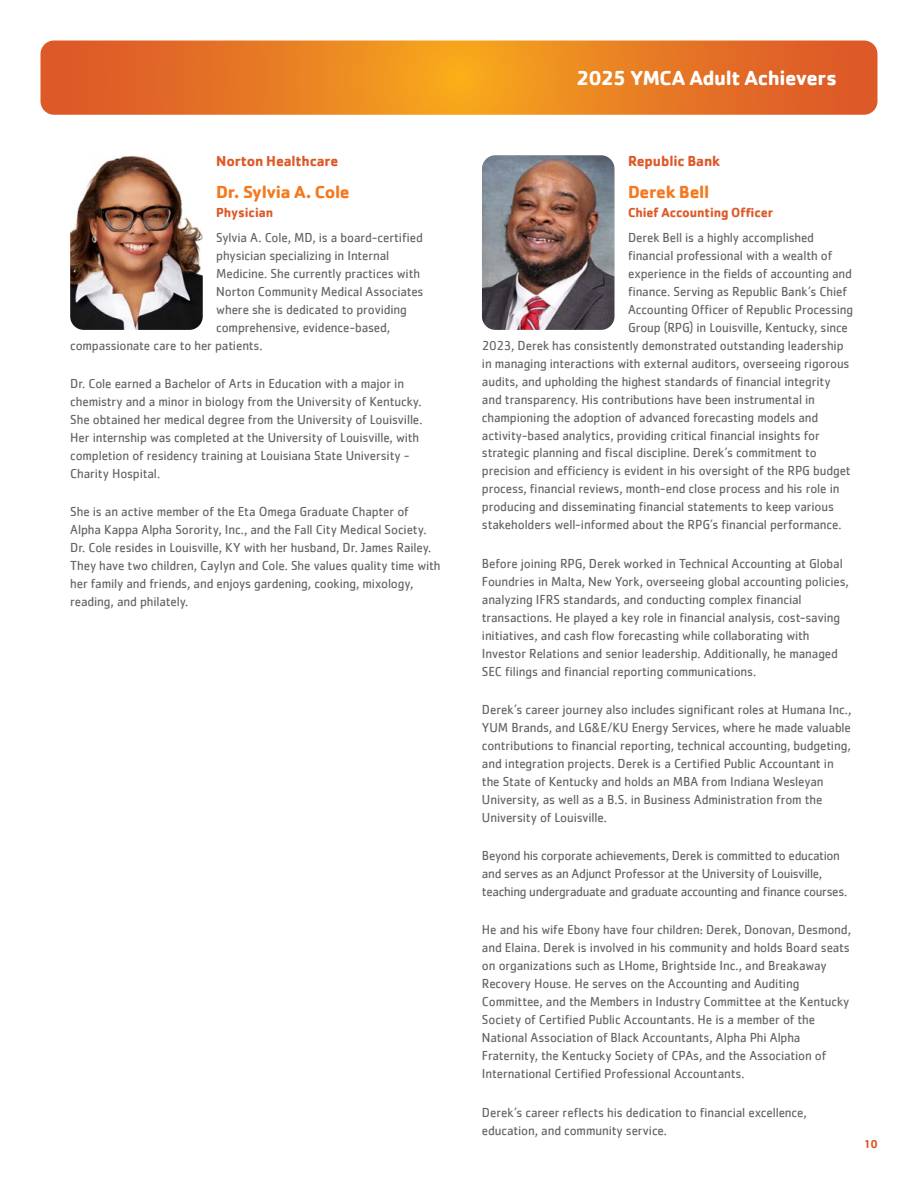
<style>
.page{position:relative;width:918px;height:1188px;background:#fff}
.page>*{position:absolute;margin:0;border:0;box-sizing:border-box;transform-origin:0 0}
.t1{font:700 21px "Cachet";letter-spacing:-.02em;color:#fff}
.t2{font:700 18px "Cachet";letter-spacing:-.02em;color:#f47920}
.t3{font:700 15px "Cachet";letter-spacing:-.01em;color:#dd5928}
.t4{font:13.5px/18px "Cachet";letter-spacing:-.01em;color:#636466}
.t5{font:700 13.5px "Cachet";letter-spacing:-.005em;color:#dd5928}
.t6{font:700 12px "Cachet";color:#dd5928}
</style>
<div class="page">
<svg style="left:40px;top:40px;width:838px;height:75px;background:#e77c26"></svg>
<img style="left:482px;top:155px;width:133px;height:175px">
<img style="left:70px;top:156px;width:133px;height:174px">
<p class="t3" style="left:216px;top:151px;width:124px">Norton Healthcare</p>
<h2 class="t2" style="left:216px;top:180px;width:135px">Dr. Sylvia A. Cole</h2>
<p class="t5" style="left:216px;top:204px;width:58px">Physician</p>
<p class="t4" style="left:216px;top:228px;width:208px">Sylvia A. Cole, MD, is a board-certified</p>
<p class="t4" style="left:216px;top:246px;width:175px">physician specializing in Internal</p>
<p class="t4" style="left:216px;top:264px;width:205px">Medicine. She currently practices with</p>
<p class="t4" style="left:216px;top:282px;width:209px">Norton Community Medical Associates</p>
<p class="t4" style="left:216px;top:300px;width:192px">where she is dedicated to providing</p>
<p class="t4" style="left:216px;top:318px;width:175px">comprehensive, evidence-based,</p>
<p class="t4" style="left:70px;top:336px;width:194px">compassionate care to her patients.</p>
<p class="t4" style="left:70px;top:374px;width:354px">Dr. Cole earned a Bachelor of Arts in Education with a major in chemistry and a minor in biology from the University of Kentucky.<br>She obtained her medical degree from the University of Louisville.<br>Her internship was completed at the University of Louisville, with completion of residency training at Louisiana State University - Charity Hospital.</p>
<p class="t4" style="left:70px;top:502px;width:372px">She is an active member of the Eta Omega Graduate Chapter of Alpha Kappa Alpha Sorority, Inc., and the Fall City Medical Society.<br>Dr. Cole resides in Louisville, KY with her husband, Dr. James Railey.<br>They have two children, Caylyn and Cole. She values quality time with her family and friends, and enjoys gardening, cooking, mixology, reading, and philately.</p>
<h1 class="t1" style="left:577px;top:64px;width:262px">2025 YMCA Adult Achievers</h1>
<p class="t3" style="left:628px;top:151px;width:94px">Republic Bank</p>
<h2 class="t2" style="left:628px;top:180px;width:83px">Derek Bell</h2>
<p class="t5" style="left:628px;top:204px;width:147px">Chief Accounting Officer</p>
<p class="t4" style="left:628px;top:228px;width:188px">Derek Bell is a highly accomplished</p>
<p class="t4" style="left:628px;top:246px;width:206px">financial professional with a wealth of</p>
<p class="t4" style="left:628px;top:264px;width:226px">experience in the fields of accounting and</p>
<p class="t4" style="left:628px;top:282px;width:220px">finance. Serving as Republic Bank’s Chief</p>
<p class="t4" style="left:628px;top:300px;width:227px">Accounting Officer of Republic Processing</p>
<p class="t4" style="left:628px;top:318px;width:222px">Group (RPG) in Louisville, Kentucky, since</p>
<p class="t4" style="left:482px;top:336px;width:363px">2023, Derek has consistently demonstrated outstanding leadership</p>
<p class="t4" style="left:482px;top:354px;width:369px">in managing interactions with external auditors, overseeing rigorous</p>
<p class="t4" style="left:482px;top:372px;width:350px">audits, and upholding the highest standards of financial integrity</p>
<p class="t4" style="left:482px;top:390px;width:335px">and transparency. His contributions have been instrumental in</p>
<p class="t4" style="left:482px;top:408px;width:338px">championing the adoption of advanced forecasting models and</p>
<p class="t4" style="left:482px;top:426px;width:339px">activity-based analytics, providing critical financial insights for</p>
<p class="t4" style="left:482px;top:444px;width:336px">strategic planning and fiscal discipline. Derek’s commitment to</p>
<p class="t4" style="left:482px;top:462px;width:370px">precision and efficiency is evident in his oversight of the RPG budget</p>
<p class="t4" style="left:482px;top:480px;width:359px">process, financial reviews, month-end close process and his role in</p>
<p class="t4" style="left:482px;top:498px;width:354px">producing and disseminating financial statements to keep various</p>
<p class="t4" style="left:482px;top:516px;width:361px">stakeholders well-informed about the RPG’s financial performance.</p>
<p class="t4" style="left:482px;top:554px;width:368px">Before joining RPG, Derek worked in Technical Accounting at Global Foundries in Malta, New York, overseeing global accounting policies, analyzing IFRS standards, and conducting complex financial transactions. He played a key role in financial analysis, cost-saving initiatives, and cash flow forecasting while collaborating with Investor Relations and senior leadership. Additionally, he managed SEC filings and financial reporting communications.</p>
<p class="t4" style="left:482px;top:700px;width:371px">Derek’s career journey also includes significant roles at Humana Inc., YUM Brands, and LG&amp;E/KU Energy Services, where he made valuable contributions to financial reporting, technical accounting, budgeting, and integration projects. Derek is a Certified Public Accountant in the State of Kentucky and holds an MBA from Indiana Wesleyan University, as well as a B.S. in Business Administration from the University of Louisville.</p>
<p class="t4" style="left:482px;top:846px;width:367px">Beyond his corporate achievements, Derek is committed to education and serves as an Adjunct Professor at the University of Louisville, teaching undergraduate and graduate accounting and finance courses.</p>
<p class="t4" style="left:482px;top:921px;width:371px">He and his wife Ebony have four children: Derek, Donovan, Desmond, and Elaina. Derek is involved in his community and holds Board seats on organizations such as LHome, Brightside Inc., and Breakaway Recovery House. He serves on the Accounting and Auditing Committee, and the Members in Industry Committee at the Kentucky Society of Certified Public Accountants. He is a member of the National Association of Black Accountants, Alpha Phi Alpha Fraternity, the Kentucky Society of CPAs, and the Association of International Certified Professional Accountants.</p>
<p class="t4" style="left:482px;top:1103px;width:326px">Derek’s career reflects his dedication to financial excellence, education, and community service.</p>
<p class="t6" style="left:864px;top:1136px;width:15px">10</p>
</div>
